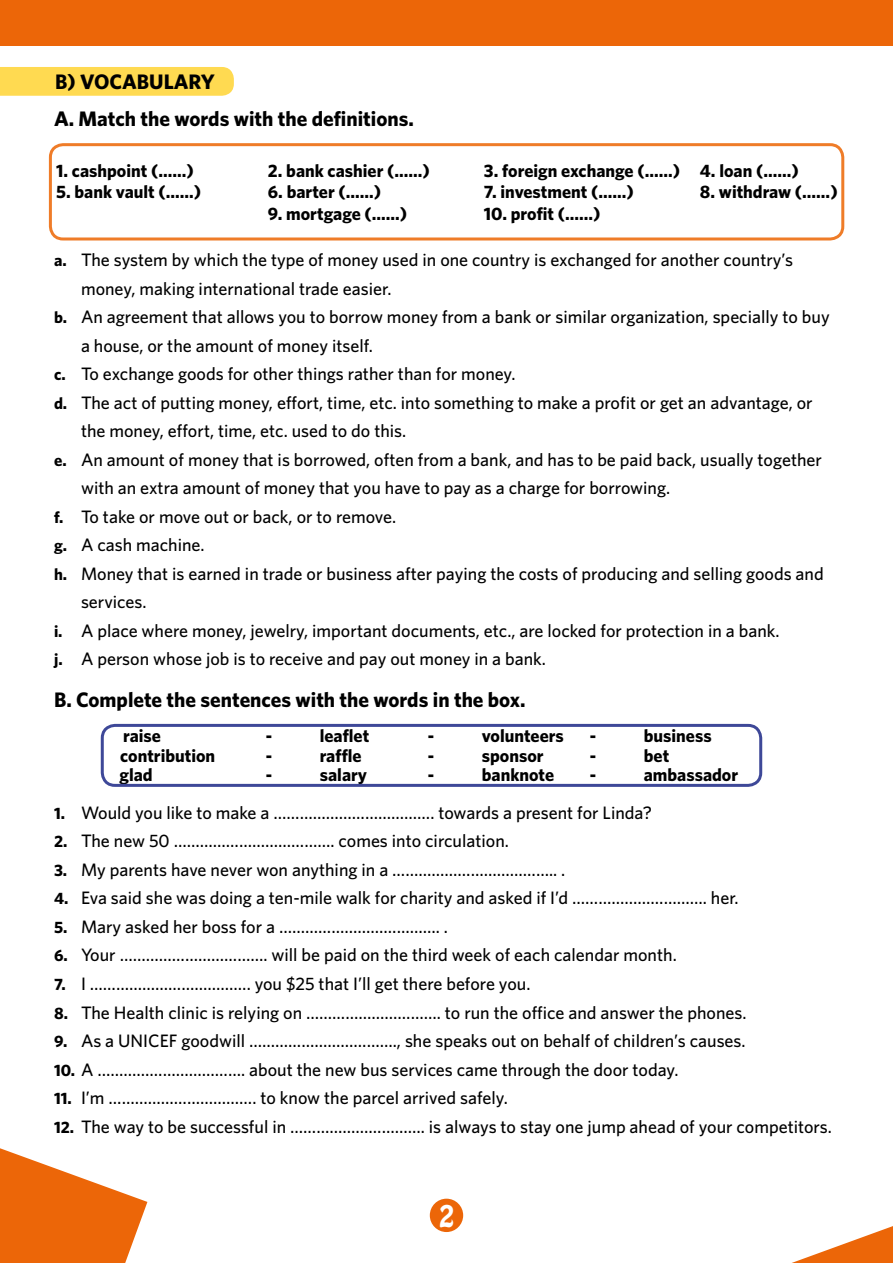
<style>
.page{position:relative;width:893px;height:1263px;background:#fff}
.page>*{position:absolute;margin:0;border:0;box-sizing:border-box;transform-origin:0 0}
.t1{font:27px "Hobo Std";color:#fff}
.t2{font:700 21px "Whitney";color:#000}
.t3{font:500 18px "Whitney";color:#000}
.t4{font:700 18px "Whitney";color:#000}
.s1{font-weight:700;font-size:16.5px}
</style>
<div class="page">
<div style="left:0;top:0;width:893px;height:46px;background:#ec6608"></div>
<div style="left:430px;top:1199px;width:33px;height:33px;background:#ec6608;border-radius:50%"></div>
<svg style="left:0;top:1148px;width:147px;height:115px"></svg>
<svg style="left:792px;top:1226px;width:101px;height:37px"></svg>
<div style="left:0;top:67px;width:234px;height:29px;background:#ffda51"></div>
<div style="left:49px;top:143px;width:795px;height:97px;border:3px solid #ef7c28;border-radius:13px"></div>
<div style="left:101px;top:724px;width:661px;height:63px;border:3px solid #3e4898;border-radius:13px"></div>
<p class="t2" style="left:55px;top:69px;width:161px">B) VOCABULARY</p>
<p class="t2" style="left:54px;top:106px;width:361px">A. Match the words with the definitions.</p>
<p class="t4" style="left:56px;top:160px;width:139px">1. cashpoint (……)</p>
<p class="t4" style="left:268px;top:160px;width:164px">2. bank cashier (……)</p>
<p class="t4" style="left:484px;top:160px;width:316px">3. foreign exchange (……) 4. loan (……)</p>
<p class="t4" style="left:56px;top:181px;width:147px">5. bank vault (……)</p>
<p class="t4" style="left:268px;top:181px;width:115px">6. barter (……)</p>
<p class="t4" style="left:484px;top:181px;width:151px">7. investment (……)</p>
<p class="t4" style="left:700px;top:181px;width:139px">8. withdraw (……)</p>
<p class="t4" style="left:268px;top:203px;width:141px">9. mortgage (……)</p>
<p class="t4" style="left:484px;top:203px;width:118px">10. profit (……)</p>
<p class="t3" style="left:54px;top:249px;width:741px"><span class="s1">a.</span> The system by which the type of money used in one country is exchanged for another country’s</p>
<p class="t3" style="left:81px;top:278px;width:312px">money, making international trade easier.</p>
<p class="t3" style="left:54px;top:306px;width:777px"><span class="s1">b.</span> An agreement that allows you to borrow money from a bank or similar organization, specially to buy</p>
<p class="t3" style="left:81px;top:335px;width:293px">a house, or the amount of money itself.</p>
<p class="t3" style="left:54px;top:363px;width:463px"><span class="s1">c.</span> To exchange goods for other things rather than for money.</p>
<p class="t3" style="left:54px;top:392px;width:760px"><span class="s1">d.</span> The act of putting money, effort, time, etc. into something to make a profit or get an advantage, or</p>
<p class="t3" style="left:81px;top:420px;width:327px">the money, effort, time, etc. used to do this.</p>
<p class="t3" style="left:54px;top:449px;width:769px"><span class="s1">e.</span> An amount of money that is borrowed, often from a bank, and has to be paid back, usually together</p>
<p class="t3" style="left:81px;top:477px;width:591px">with an extra amount of money that you have to pay as a charge for borrowing.</p>
<p class="t3" style="left:54px;top:506px;width:344px"><span class="s1">f.</span> To take or move out or back, or to remove.</p>
<p class="t3" style="left:54px;top:534px;width:152px"><span class="s1">g.</span> A cash machine.</p>
<p class="t3" style="left:54px;top:563px;width:771px"><span class="s1">h.</span> Money that is earned in trade or business after paying the costs of producing and selling goods and</p>
<p class="t3" style="left:81px;top:591px;width:67px">services.</p>
<p class="t3" style="left:54px;top:620px;width:727px"><span class="s1">i.</span> A place where money, jewelry, important documents, etc., are locked for protection in a bank.</p>
<p class="t3" style="left:54px;top:648px;width:493px"><span class="s1">j.</span> A person whose job is to receive and pay out money in a bank.</p>
<p class="t2" style="left:54px;top:687px;width:473px">B. Complete the sentences with the words in the box.</p>
<p class="t4" style="left:123px;top:725px;width:39px">raise</p>
<p class="t4" style="left:266px;top:725px;width:8px">-</p>
<p class="t4" style="left:320px;top:725px;width:51px">leaflet</p>
<p class="t4" style="left:428px;top:725px;width:8px">-</p>
<p class="t4" style="left:482px;top:725px;width:84px">volunteers</p>
<p class="t4" style="left:590px;top:725px;width:8px">-</p>
<p class="t4" style="left:644px;top:725px;width:69px">business</p>
<p class="t4" style="left:120px;top:745px;width:96px">contribution</p>
<p class="t4" style="left:266px;top:745px;width:8px">-</p>
<p class="t4" style="left:320px;top:745px;width:43px">raffle</p>
<p class="t4" style="left:428px;top:745px;width:8px">-</p>
<p class="t4" style="left:482px;top:745px;width:63px">sponsor</p>
<p class="t4" style="left:590px;top:745px;width:8px">-</p>
<p class="t4" style="left:644px;top:745px;width:27px">bet</p>
<p class="t4" style="left:120px;top:764px;width:35px">glad</p>
<p class="t4" style="left:266px;top:764px;width:8px">-</p>
<p class="t4" style="left:320px;top:764px;width:49px">salary</p>
<p class="t4" style="left:428px;top:764px;width:8px">-</p>
<p class="t4" style="left:482px;top:764px;width:74px">banknote</p>
<p class="t4" style="left:590px;top:764px;width:8px">-</p>
<p class="t4" style="left:644px;top:764px;width:96px">ambassador</p>
<p class="t3" style="left:54px;top:802px;width:600px"><span class="s1">1.</span> Would you like to make a ………………………………. towards a present for Linda?</p>
<p class="t3" style="left:54px;top:830px;width:456px"><span class="s1">2.</span> The new 50 ………………………………. comes into circulation.</p>
<p class="t3" style="left:54px;top:859px;width:513px"><span class="s1">3.</span> My parents have never won anything in a ……………………………….. .</p>
<p class="t3" style="left:54px;top:887px;width:686px"><span class="s1">4.</span> Eva said she was doing a ten-mile walk for charity and asked if I’d …………………………. her.</p>
<p class="t3" style="left:54px;top:916px;width:395px"><span class="s1">5.</span> Mary asked her boss for a ………………………………. .</p>
<p class="t3" style="left:54px;top:944px;width:624px"><span class="s1">6.</span> Your ……………………………. will be paid on the third week of each calendar month.</p>
<p class="t3" style="left:54px;top:973px;width:478px"><span class="s1">7.</span> I ………………………………. you $25 that I’ll get there before you.</p>
<p class="t3" style="left:54px;top:1001px;width:694px"><span class="s1">8.</span> The Health clinic is relying on …………………………. to run the office and answer the phones.</p>
<p class="t3" style="left:54px;top:1030px;width:693px"><span class="s1">9.</span> As a UNICEF goodwill ……………………………., she speaks out on behalf of children’s causes.</p>
<p class="t3" style="left:54px;top:1058px;width:626px"><span class="s1">10.</span> A ……………………………. about the new bus services came through the door today.</p>
<p class="t3" style="left:54px;top:1087px;width:455px"><span class="s1">11.</span> I’m ……………………………. to know the parcel arrived safely.</p>
<p class="t3" style="left:54px;top:1115px;width:779px"><span class="s1">12.</span> The way to be successful in …………………………. is always to stay one jump ahead of your competitors.</p>
<h1 class="t1" style="left:439px;top:1197px;width:17px">2</h1>
</div>
